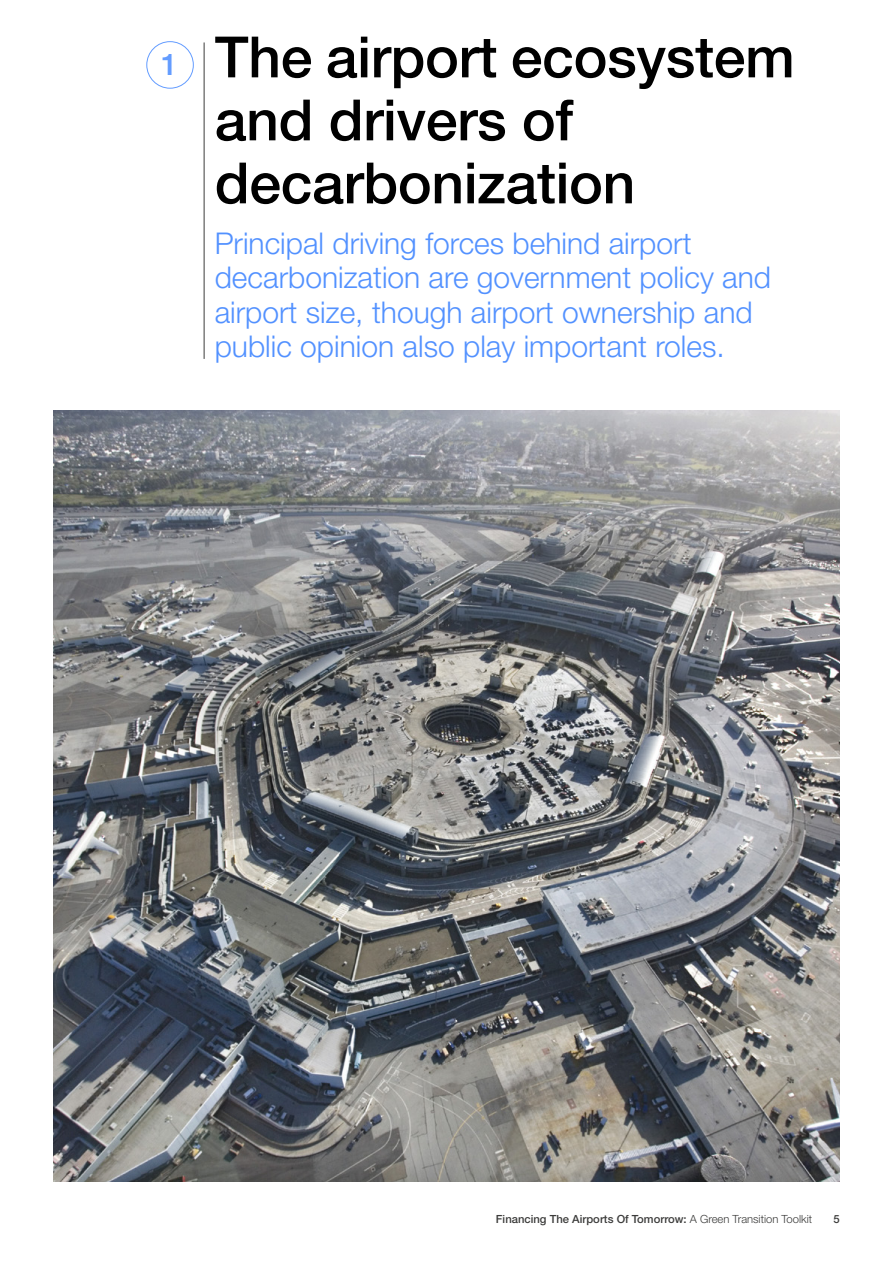
<style>
.page{position:relative;width:893px;height:1263px;background:#fff}
.page>*{position:absolute;margin:0;border:0;box-sizing:border-box;transform-origin:0 0}
.t1{font:500 57px/63px "Helvetica Neue LT Pro";letter-spacing:-.005em;color:#000}
.t2{font:300 30px/34.5px "Helvetica Neue LT Pro";color:#5291ff}
.t3{font:500 30px "Helvetica Neue LT Pro";color:#639cff}
.t4{font:500 11.25px "Helvetica Neue LT Pro";color:#3c3c3b}
.s1{font-weight:300}
</style>
<div class="page">
<img style="left:53px;top:411px;width:787px;height:770px">
<div style="left:147px;top:41px;width:47px;height:47px;border:1px solid #639cff;border-radius:50%"></div>
<hr style="left:204px;top:42px;width:1px;height:317px;background:#3c3c3b">
<p class="t3" style="left:161px;top:46px;width:18px">1</p>
<h1 class="t1" style="left:215px;top:25px;width:581px">The airport ecosystem and drivers of decarbonization</h1>
<p class="t2" style="left:215px;top:225px;width:558px">Principal driving forces behind airport decarbonization are government policy and airport size, though airport ownership and public opinion also play important roles.</p>
<p class="t4" style="left:496px;top:1212px;width:318px">Financing The Airports Of Tomorrow: <span class="s1">A Green Transition Toolkit</span></p>
<p class="t4" style="left:834px;top:1212px;width:8px">5</p>
</div>
